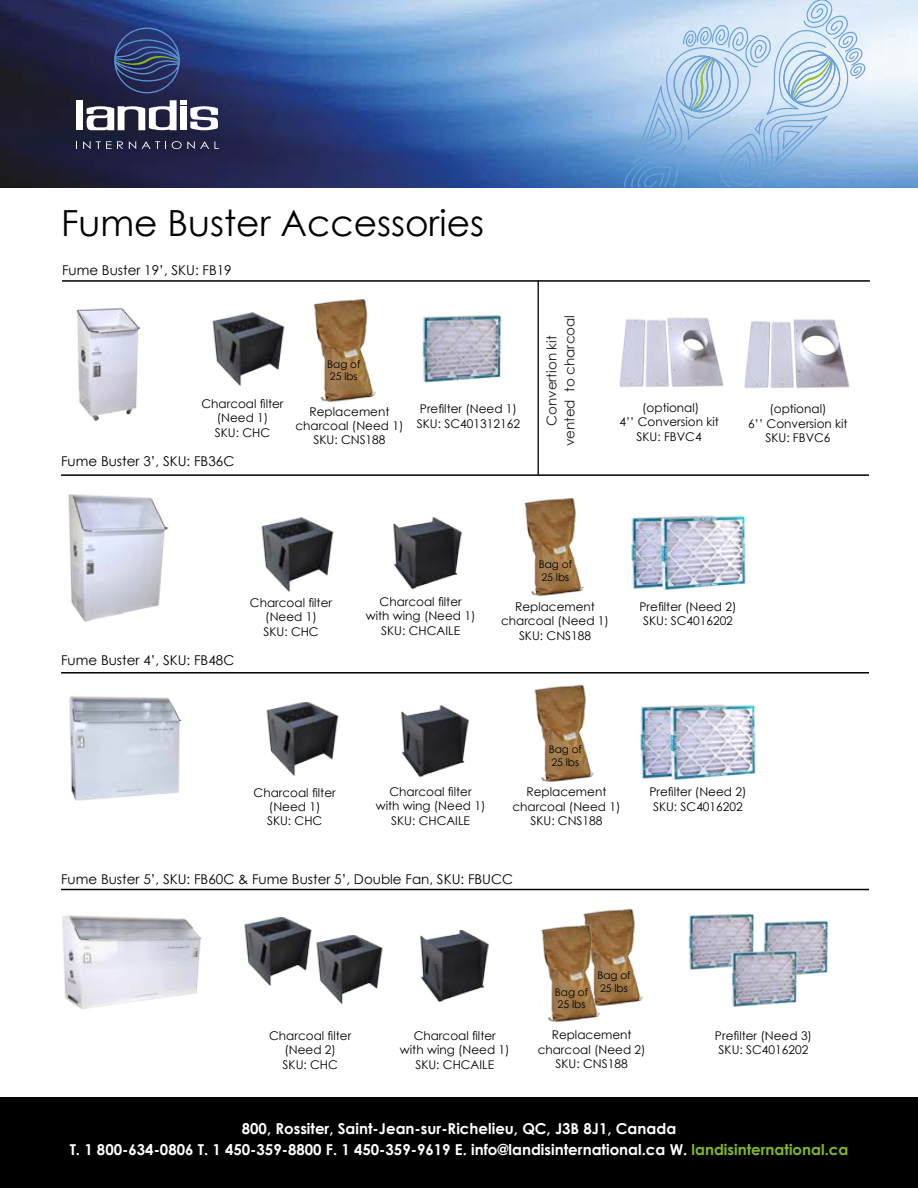
<style>
.page{position:relative;width:918px;height:1188px;background:#fff}
.page>*{position:absolute;margin:0;border:0;box-sizing:border-box;transform-origin:0 0}
.t1{font:36px "Century Gothic";color:#000}
.t2{font:700 15px/21px "Century Gothic";color:#fff;text-align:center}
.t3{font:13.5px "Century Gothic";color:#000}
.t4{font:13.5px/18px "Century Gothic";color:#1b1b1a;text-align:center}
.t5{font:12px/14.4px "Century Gothic";color:#000;text-align:center}
.t6{font:10.5px/12.6px "Century Gothic";color:#000}
.s1{color:#80ba27}
</style>
<div class="page">
<div style="left:0;top:1097px;width:918px;height:91px;background:#000"></div>
<img style="left:0;top:0;width:918px;height:187px">
<svg style="left:624px;top:0;width:243px;height:186px;background:#abcae8"></svg>
<svg style="left:83px;top:141px;width:40px;height:8px"></svg>
<svg style="left:129px;top:141px;width:7px;height:8px"></svg>
<svg style="left:142px;top:141px;width:24px;height:8px"></svg>
<svg style="left:172px;top:141px;width:47px;height:8px"></svg>
<svg style="left:114px;top:27px;width:66px;height:66px;background:#2f4273"></svg>
<div style="left:76px;top:100px;width:7px;height:30px;background:#fff"></div>
<svg style="left:87px;top:100px;width:131px;height:30px"></svg>
<img style="left:422px;top:315px;width:80px;height:68px">
<img style="left:619px;top:317px;width:104px;height:70px">
<img style="left:744px;top:319px;width:107px;height:69px">
<img style="left:76px;top:307px;width:65px;height:114px">
<img style="left:583px;top:908px;width:60px;height:98px">
<img style="left:541px;top:923px;width:61px;height:99px">
<img style="left:534px;top:684px;width:60px;height:98px">
<img style="left:62px;top:915px;width:140px;height:94px">
<img style="left:69px;top:696px;width:113px;height:105px">
<img style="left:68px;top:494px;width:100px;height:128px">
<hr style="left:61px;top:474px;width:808px;height:2px;background:#000">
<hr style="left:61px;top:672px;width:808px;height:2px;background:#000">
<hr style="left:61px;top:889px;width:808px;height:1px;background:#000">
<img style="left:261px;top:518px;width:73px;height:74px">
<img style="left:393px;top:518px;width:69px;height:72px">
<img style="left:524px;top:497px;width:60px;height:99px">
<img style="left:244px;top:917px;width:68px;height:69px">
<img style="left:631px;top:515px;width:115px;height:76px">
<img style="left:688px;top:913px;width:67px;height:57px">
<img style="left:640px;top:704px;width:116px;height:76px">
<img style="left:763px;top:920px;width:66px;height:55px">
<img style="left:729px;top:950px;width:71px;height:57px">
<img style="left:266px;top:702px;width:73px;height:74px">
<img style="left:316px;top:935px;width:67px;height:70px">
<img style="left:401px;top:706px;width:68px;height:72px">
<img style="left:420px;top:930px;width:69px;height:73px">
<img style="left:212px;top:313px;width:73px;height:73px">
<img style="left:313px;top:299px;width:63px;height:103px">
<hr style="left:537px;top:281px;width:2px;height:194px;background:#212121">
<hr style="left:62px;top:280px;width:808px;height:2px;background:#000">
<h1 class="t1" style="left:61px;top:198px;width:424px">Fume Buster Accessories</h1>
<p class="t3" style="left:62px;top:261px;width:171px">Fume Buster 19’, SKU: FB19</p>
<p class="t6" style="left:327px;top:357px;width:35px">Bag of<br>25 lbs</p>
<p class="t5" style="left:201px;top:396px;width:84px">Charcoal filter (Need 1)<br>SKU: CHC</p>
<p class="t5" style="left:296px;top:404px;width:109px">Replacement charcoal (Need 1)<br>SKU: CNS188</p>
<p class="t3" style="left:61px;top:452px;width:175px">Fume Buster 3’, SKU: FB36C</p>
<p class="t4" style="left:543px;top:446px;width:133px;rotate:-90deg">Convertion kit vented to charcoal</p>
<p class="t5" style="left:417px;top:402px;width:105px;text-align:left">Prefilter (Need 1)<br>SKU: SC401312162</p>
<p class="t5" style="left:619px;top:400px;width:101px">(optional)<br>4’’ Conversion kit<br>SKU: FBVC4</p>
<p class="t5" style="left:748px;top:402px;width:101px">(optional)<br>6’’ Conversion kit<br>SKU: FBVC6</p>
<p class="t6" style="left:539px;top:558px;width:35px">Bag of<br>25 lbs</p>
<p class="t3" style="left:61px;top:650px;width:175px">Fume Buster 4’, SKU: FB48C</p>
<p class="t5" style="left:250px;top:595px;width:84px">Charcoal filter (Need 1)<br>SKU: CHC</p>
<p class="t5" style="left:366px;top:594px;width:111px">Charcoal filter<br>with wing (Need 1)<br>SKU: CHCAILE</p>
<p class="t5" style="left:501px;top:599px;width:109px">Replacement charcoal (Need 1)<br>SKU: CNS188</p>
<p class="t5" style="left:640px;top:599px;width:99px">Prefilter (Need 2)<br>SKU: SC4016202</p>
<p class="t5" style="left:254px;top:785px;width:84px">Charcoal filter (Need 1)<br>SKU: CHC</p>
<p class="t6" style="left:549px;top:743px;width:35px">Bag of<br>25 lbs</p>
<p class="t5" style="left:376px;top:784px;width:111px">Charcoal filter<br>with wing (Need 1)<br>SKU: CHCAILE</p>
<p class="t5" style="left:512px;top:785px;width:109px">Replacement charcoal (Need 1)<br>SKU: CNS188</p>
<p class="t3" style="left:61px;top:869px;width:454px">Fume Buster 5’, SKU: FB60C &amp; Fume Buster 5’, Double Fan, SKU: FBUCC</p>
<p class="t5" style="left:649px;top:785px;width:99px">Prefilter (Need 2)<br>SKU: SC4016202</p>
<p class="t6" style="left:555px;top:986px;width:35px">Bag of<br>25 lbs</p>
<p class="t6" style="left:597px;top:969px;width:35px">Bag of<br>25 lbs</p>
<p class="t5" style="left:269px;top:1028px;width:84px">Charcoal filter (Need 2)<br>SKU: CHC</p>
<p class="t5" style="left:400px;top:1028px;width:111px">Charcoal filter<br>with wing (Need 1)<br>SKU: CHCAILE</p>
<p class="t5" style="left:538px;top:1027px;width:109px">Replacement charcoal (Need 2)<br>SKU: CNS188</p>
<p class="t5" style="left:715px;top:1028px;width:99px">Prefilter (Need 3)<br>SKU: SC4016202</p>
<p class="t2" style="left:70px;top:1118px;width:780px">800, Rossiter, Saint-Jean-sur-Richelieu, QC, J3B 8J1, Canada<br>T. 1 800-634-0806 T. 1 450-359-8800 F. 1 450-359-9619 E. info@landisinternational.ca W. <span class="s1">landisinternational.ca</span></p>
</div>
